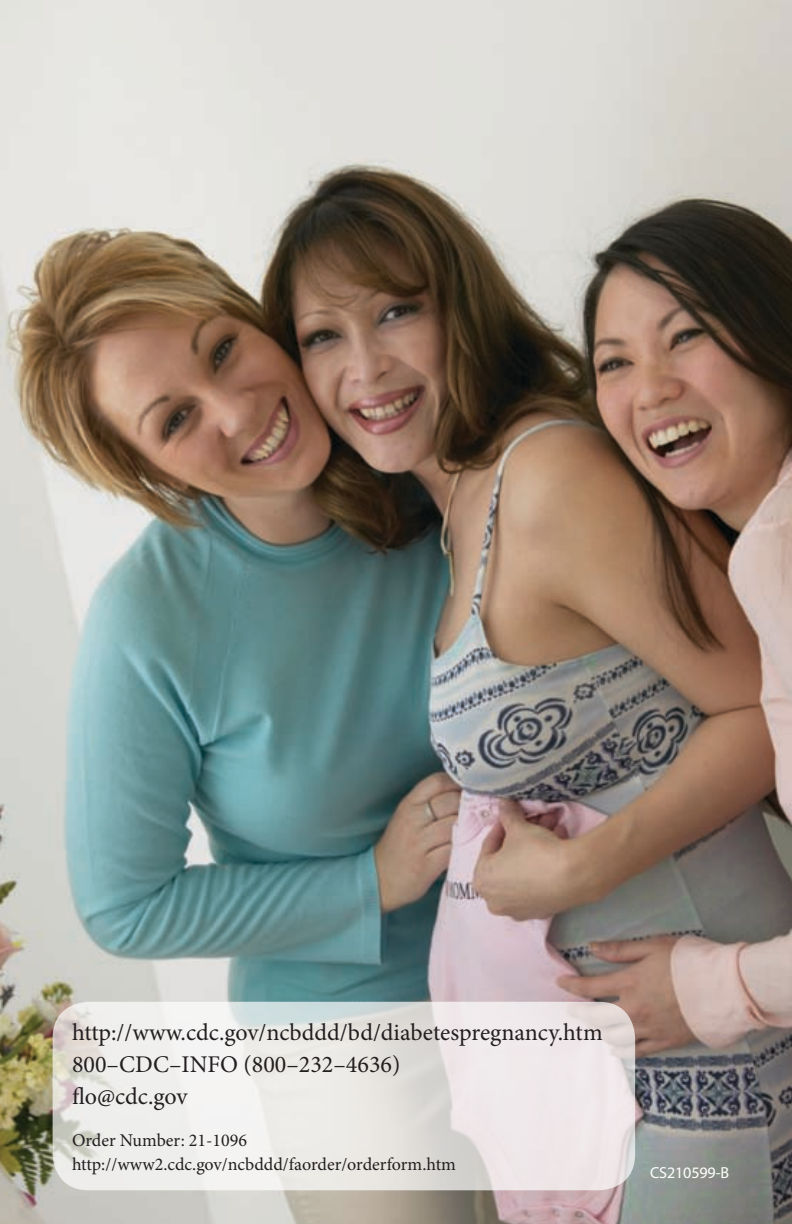
<style>
.page{position:relative;width:792px;height:1224px;background:#fff}
.page>*{position:absolute;margin:0;border:0;box-sizing:border-box;transform-origin:0 0}
._04_body_copy{font:24px/32px "Minion Pro";color:#231f20}
._04_body_copy-2{font:18px/24px "Minion Pro";color:#231f20}
.t1{font:16px "Myriad Pro";letter-spacing:-.005em;color:#fff}
</style>
<div class="page">
<img style="left:0;top:0;width:792px;height:1224px">
<svg style="left:53px;top:1002px;width:582px;height:188px;background:#e9e7e5"></svg>
<p class="_04_body_copy" style="left:72px;top:1016px;width:532px">http://www.cdc.gov/ncbddd/bd/diabetespregnancy.htm</p>
<p class="_04_body_copy" style="left:72px;top:1048px;width:330px">800–CDC–INFO (800–232–4636) flo@cdc.gov</p>
<p class="_04_body_copy-2" style="left:72px;top:1128px;width:386px">Order Number: 21-1096 http://www2.cdc.gov/ncbddd/faorder/orderform.htm</p>
<p class="t1" style="left:650px;top:1164px;width:81px">CS210599-B</p>
</div>
